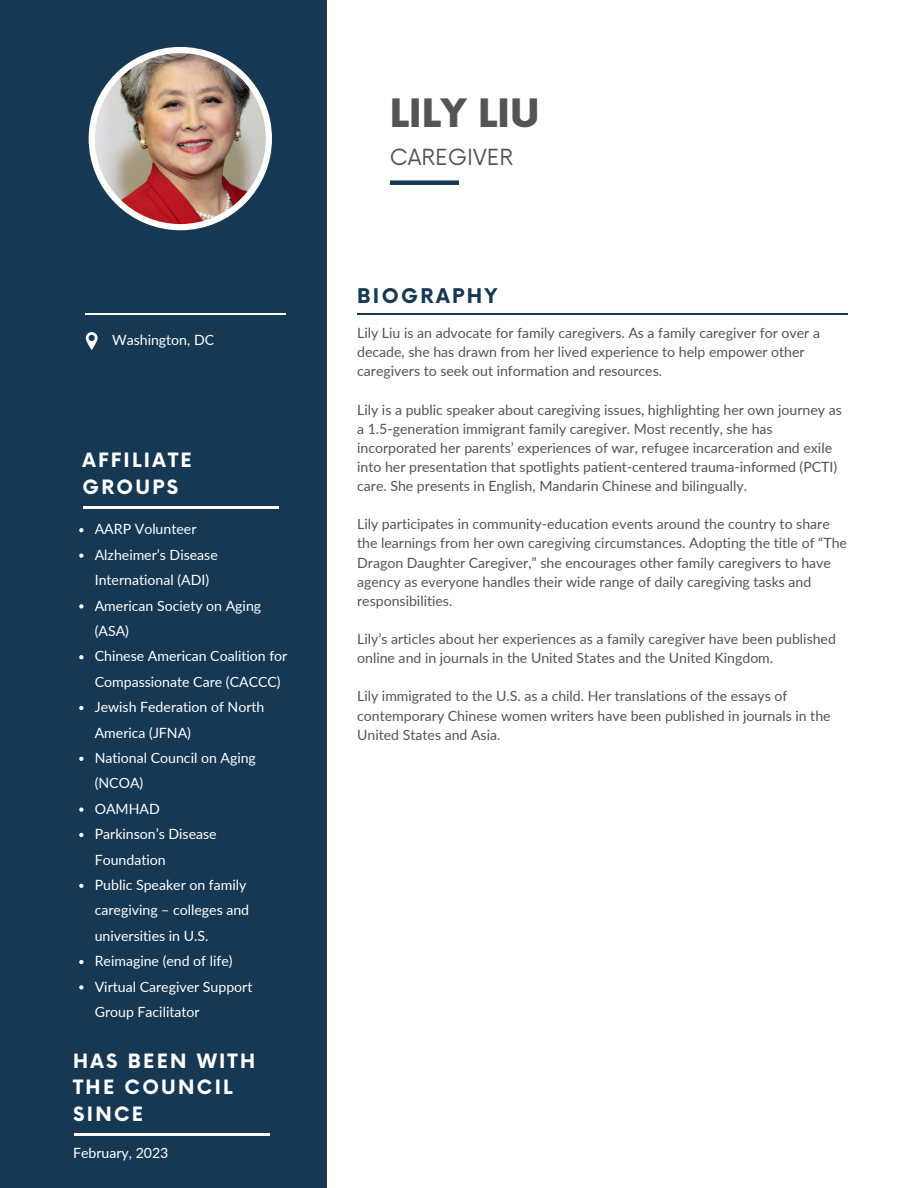
<style>
.page{position:relative;width:918px;height:1188px;background:#fff}
.page>*{position:absolute;margin:0;border:0;box-sizing:border-box;transform-origin:0 0}
.t1{font:900 38.1px "Now";color:#545454}
.t2{font:21.75px "Now";color:#545454}
.t3{font:700 19.8px "Now";letter-spacing:.12em;color:#163853}
.t4{font:700 19.2px/26.8px "Now";letter-spacing:.12em;color:#fff}
.t5{font:14.1px/19.2px "Lato";color:#545454}
.t6{font:14.1px/25.3px "Lato";color:#fff}
</style>
<div class="page">
<div style="left:0;top:0;width:326px;height:1188px;background:#163853"></div>
<div style="left:390px;top:180px;width:69px;height:5px;background:#163853"></div>
<div style="left:89px;top:47px;width:183px;height:183px;background:#fff;border-radius:50%"></div>
<img style="left:95px;top:53px;width:171px;height:171px;border-radius:50%">
<svg style="left:86px;top:332px;width:11px;height:18px"></svg>
<hr style="left:85px;top:313px;width:201px;height:2px;background:#fff">
<hr style="left:83px;top:507px;width:196px;height:1px;background:#fff">
<hr style="left:357px;top:313px;width:491px;height:2px;background:#163853">
<svg style="left:79px;top:528px;width:4px;height:4px"></svg>
<svg style="left:79px;top:553px;width:4px;height:5px"></svg>
<svg style="left:79px;top:604px;width:4px;height:5px"></svg>
<svg style="left:79px;top:655px;width:4px;height:4px"></svg>
<svg style="left:79px;top:706px;width:4px;height:4px"></svg>
<svg style="left:79px;top:757px;width:4px;height:4px"></svg>
<svg style="left:79px;top:807px;width:4px;height:5px"></svg>
<svg style="left:79px;top:833px;width:4px;height:4px"></svg>
<svg style="left:79px;top:884px;width:4px;height:4px"></svg>
<svg style="left:79px;top:960px;width:4px;height:4px"></svg>
<svg style="left:79px;top:985px;width:4px;height:5px"></svg>
<hr style="left:74px;top:1134px;width:196px;height:1px;background:#fff">
<p class="t6" style="left:112px;top:327px;width:104px">Washington, DC</p>
<p class="t4" style="left:82px;top:448px;width:111px">AFFILIATE<br>GROUPS</p>
<p class="t6" style="left:95px;top:516px;width:103px">AARP Volunteer</p>
<p class="t6" style="left:95px;top:542px;width:125px">Alzheimer’s Disease<br>International (ADI)</p>
<p class="t6" style="left:95px;top:593px;width:168px">American Society on Aging (ASA)</p>
<p class="t6" style="left:95px;top:643px;width:194px">Chinese American Coalition for<br>Compassionate Care (CACCC)</p>
<p class="t6" style="left:95px;top:694px;width:171px">Jewish Federation of North<br>America (JFNA)</p>
<p class="t6" style="left:95px;top:745px;width:163px">National Council on Aging (NCOA)</p>
<p class="t6" style="left:95px;top:796px;width:66px">OAMHAD</p>
<p class="t6" style="left:95px;top:821px;width:123px">Parkinson’s Disease<br>Foundation</p>
<p class="t6" style="left:95px;top:872px;width:156px">Public Speaker on family caregiving – colleges and universities in U.S.</p>
<p class="t6" style="left:95px;top:948px;width:139px">Reimagine (end of life)</p>
<h2 class="t6" style="left:95px;top:974px;width:159px">Virtual Caregiver Support<br>Group Facilitator</h2>
<p class="t4" style="left:73px;top:1048px;width:184px">HAS BEEN WITH<br>THE COUNCIL<br>SINCE</p>
<p class="t6" style="left:73px;top:1140px;width:97px">February, 2023</p>
<p class="t1" style="left:390px;top:93px;width:151px">LILY LIU</p>
<h2 class="t2" style="left:390px;top:145px;width:125px">CAREGIVER</h2>
<h1 class="t3" style="left:357px;top:285px;width:142px">BIOGRAPHY</h1>
<h3 class="t5" style="left:357px;top:323px;width:464px">Lily Liu is an advocate for family caregivers. As a family caregiver for over a decade, she has drawn from her lived experience to help empower other caregivers to seek out information and resources.</h3>
<p class="t5" style="left:357px;top:400px;width:486px">Lily is a public speaker about caregiving issues, highlighting her own journey as a 1.5-generation immigrant family caregiver. Most recently, she has incorporated her parents’ experiences of war, refugee incarceration and exile into her presentation that spotlights patient-centered trauma-informed (PCTI) care. She presents in English, Mandarin Chinese and bilingually.</p>
<h2 class="t5" style="left:357px;top:514px;width:491px">Lily participates in community-education events around the country to share the learnings from her own caregiving circumstances. Adopting the title of “The Dragon Daughter Caregiver,” she encourages other family caregivers to have agency as everyone handles their wide range of daily caregiving tasks and responsibilities.</h2>
<p class="t5" style="left:357px;top:629px;width:480px">Lily’s articles about her experiences as a family caregiver have been published online and in journals in the United States and the United Kingdom.</p>
<p class="t5" style="left:357px;top:686px;width:475px">Lily immigrated to the U.S. as a child. Her translations of the essays of contemporary Chinese women writers have been published in journals in the<br>United States and Asia.</p>
</div>
